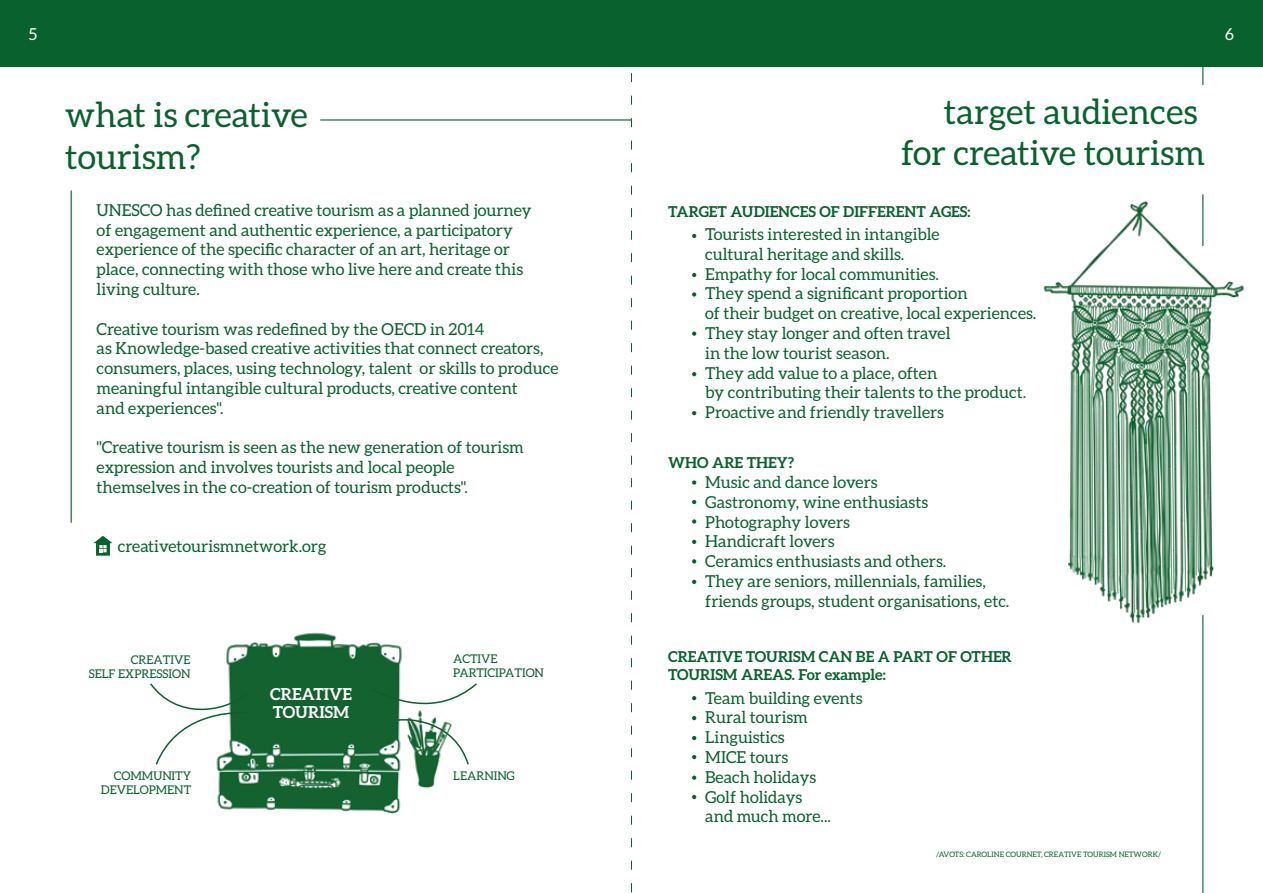
<style>
.page{position:relative;width:1263px;height:893px;background:#fff}
.page>*{position:absolute;margin:0;border:0;box-sizing:border-box;transform-origin:0 0}
.t1{font:34.5px/41.4px "Aleo";color:#09612d}
.t2{font:16.5px/19.8px "Aleo";color:#09612d}
.t3{font:700 16.5px/18px "Aleo";color:#fff}
.t4{font:16.5px "Aleo";color:#fff}
.t5{font:700 15px/18px "Aleo";color:#09612d}
.t6{font:12px/14.4px "Aleo";color:#09612d;text-align:right}
.t7{font:7.5px "Aleo";color:#09612d}
</style>
<div class="page">
<img style="left:1043px;top:194px;width:202px;height:431px">
<hr style="left:71px;top:190px;width:1px;height:333px;background:#09612d">
<div style="left:0;top:0;width:1263px;height:67px;background:#09612d"></div>
<img style="left:216px;top:632px;width:223px;height:182px">
<svg style="left:150px;top:682px;width:99px;height:84px"></svg>
<svg style="left:370px;top:682px;width:107px;height:84px"></svg>
<svg style="left:93px;top:536px;width:20px;height:20px"></svg>
<hr style="left:1202px;top:615px;width:1px;height:278px;background:#09612d">
<hr style="left:1202px;top:0;width:1px;height:85px;background:#09612d">
<hr style="left:1202px;top:194px;width:1px;height:52px;background:#09612d">
<svg style="left:692px;top:292px;width:4px;height:5px"></svg>
<svg style="left:692px;top:234px;width:4px;height:4px"></svg>
<svg style="left:692px;top:273px;width:4px;height:4px"></svg>
<svg style="left:692px;top:331px;width:4px;height:5px"></svg>
<svg style="left:692px;top:372px;width:4px;height:4px"></svg>
<svg style="left:692px;top:411px;width:4px;height:4px"></svg>
<svg style="left:692px;top:480px;width:4px;height:5px"></svg>
<svg style="left:692px;top:500px;width:4px;height:4px"></svg>
<svg style="left:692px;top:519px;width:4px;height:5px"></svg>
<svg style="left:692px;top:540px;width:4px;height:4px"></svg>
<svg style="left:692px;top:559px;width:4px;height:5px"></svg>
<svg style="left:692px;top:580px;width:4px;height:4px"></svg>
<svg style="left:692px;top:696px;width:4px;height:4px"></svg>
<svg style="left:692px;top:716px;width:4px;height:4px"></svg>
<svg style="left:692px;top:736px;width:4px;height:4px"></svg>
<svg style="left:692px;top:755px;width:4px;height:4px"></svg>
<svg style="left:692px;top:775px;width:4px;height:5px"></svg>
<svg style="left:692px;top:795px;width:4px;height:4px"></svg>
<hr style="left:320px;top:119px;width:311px;height:2px;background:#09612d">
<svg style="left:631px;top:73px;width:1px;height:820px"></svg>
<p class="t4" style="left:29px;top:25px;width:10px">5</p>
<p class="t4" style="left:1225px;top:25px;width:10px">6</p>
<h1 class="t1" style="left:65px;top:94px;width:244px">what is creative tourism?</h1>
<p class="t2" style="left:97px;top:200px;width:437px">UNESCO has defined creative tourism as a planned journey of engagement and authentic experience, a participatory experience of the specific character of an art, heritage or place, connecting with those who live here and create this living culture.</p>
<p class="t2" style="left:97px;top:319px;width:463px">Creative tourism was redefined by the OECD in 2014<br>as Knowledge-based creative activities that connect creators, consumers, places, using technology, talent or skills to produce meaningful intangible cultural products, creative content<br>and experiences".</p>
<p class="t2" style="left:97px;top:437px;width:429px">"Creative tourism is seen as the new generation of tourism expression and involves tourists and local people themselves in the co-creation of tourism products".</p>
<p class="t2" style="left:118px;top:536px;width:210px">creativetourismnetwork.org</p>
<p class="t6" style="left:89px;top:652px;width:103px">CREATIVE<br>SELF EXPRESSION</p>
<p class="t6" style="left:453px;top:651px;width:92px;text-align:left">ACTIVE<br>PARTICIPATION</p>
<p class="t3" style="left:270px;top:685px;width:83px">CREATIVE<br>TOURISM</p>
<p class="t6" style="left:101px;top:768px;width:92px">COMMUNITY<br>DEVELOPMENT</p>
<p class="t6" style="left:453px;top:769px;width:63px">LEARNING</p>
<h1 class="t1" style="left:901px;top:91px;width:305px;text-align:right">target audiences for creative tourism</h1>
<p class="t5" style="left:668px;top:202px;width:304px">TARGET AUDIENCES OF DIFFERENT AGES:</p>
<p class="t2" style="left:705px;top:224px;width:333px">Tourists interested in intangible<br>cultural heritage and skills.<br>Empathy for local communities.<br>They spend a significant proportion<br>of their budget on creative, local experiences.<br>They stay longer and often travel<br>in the low tourist season.<br>They add value to a place, often<br>by contributing their talents to the product.<br>Proactive and friendly travellers</p>
<p class="t5" style="left:668px;top:454px;width:128px">WHO ARE THEY?</p>
<p class="t2" style="left:705px;top:472px;width:306px">Music and dance lovers<br>Gastronomy, wine enthusiasts<br>Photography lovers<br>Handicraft lovers<br>Ceramics enthusiasts and others.<br>They are seniors, millennials, families, friends groups, student organisations, etc.</p>
<p class="t5" style="left:668px;top:647px;width:345px">CREATIVE TOURISM CAN BE A PART OF OTHER<br>TOURISM AREAS. For example:</p>
<p class="t2" style="left:705px;top:687px;width:159px">Team building events<br>Rural tourism<br>Linguistics<br>MICE tours<br>Beach holidays<br>Golf holidays<br>and much more...</p>
<p class="t7" style="left:936px;top:850px;width:227px">/AVOTS: CAROLINE COURNET, CREATIVE TOURISM NETWORK/</p>
</div>
